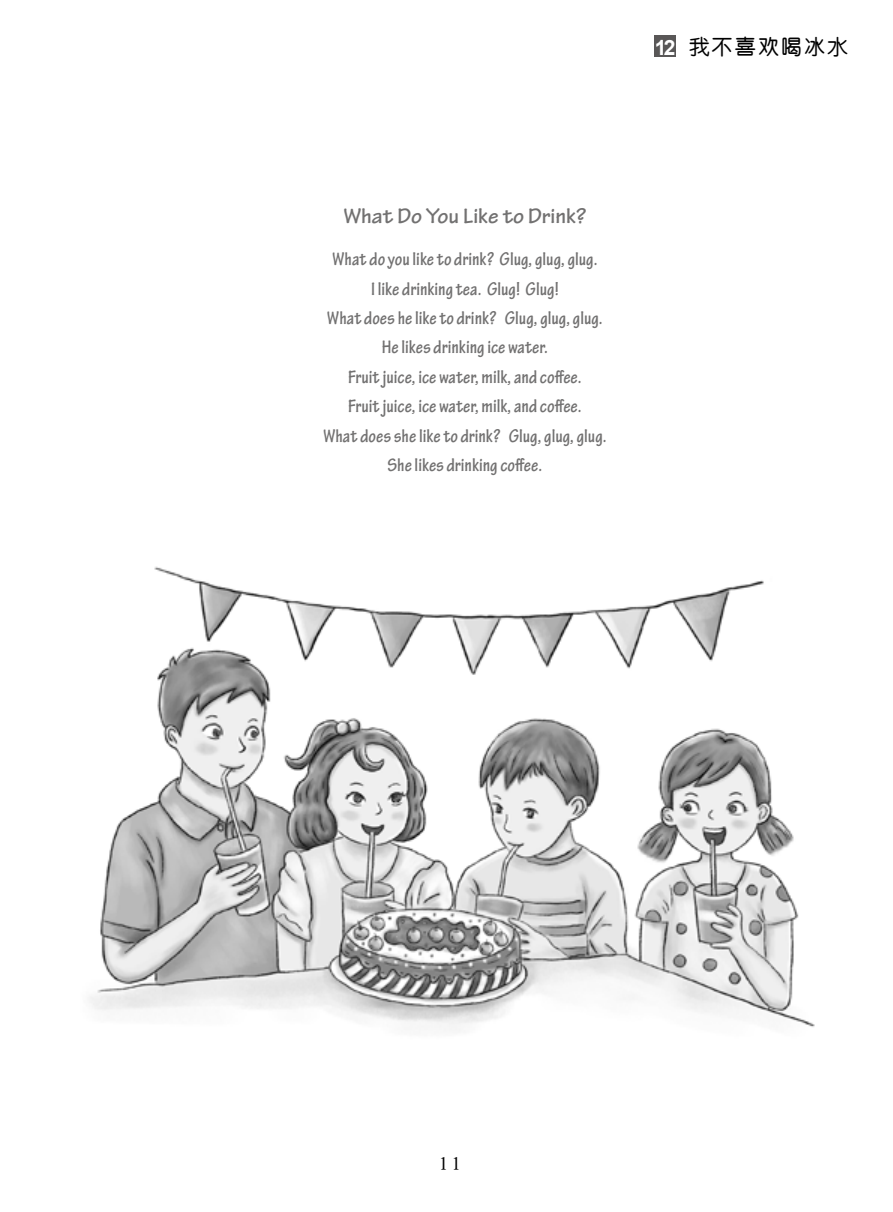
<style>
.page{position:relative;width:893px;height:1212px;background:#fff}
.page>*{position:absolute;margin:0;border:0;box-sizing:border-box;transform-origin:0 0}
.t1{font:700 22.5px "Tekton Pro";color:#727171}
.t2{font:21px "H Ye 3 gj";letter-spacing:.1em;color:#000}
.t3{font:700 condensed 19.5px/29.4px "Tekton Pro";color:#727171;text-align:center}
.t4{font:18px "H Ya 1 gj";color:#000}
.s1{font-family:"Arial";font-weight:700;color:#fff}
</style>
<div class="page">
<img style="left:90px;top:566px;width:725px;height:465px">
<div style="left:655px;top:36px;width:21px;height:21px;background:#595757"></div>
<p class="t2" style="left:655px;top:36px;width:195px"><span class="s1">12</span> 我不喜欢喝冰水</p>
<p class="t1" style="left:343px;top:202px;width:244px">What Do You Like to Drink?</p>
<p class="t3" style="left:323px;top:245px;width:285px">What do you like to drink? Glug, glug, glug.<br>I like drinking tea. Glug! Glug!<br>What does he like to drink? Glug, glug, glug.<br>He likes drinking ice water.<br>Fruit juice, ice water, milk, and coffee.<br>Fruit juice, ice water, milk, and coffee.<br>What does she like to drink? Glug, glug, glug.<br>She likes drinking coffee.</p>
<p class="t4" style="left:439px;top:1154px;width:23px">11</p>
</div>
